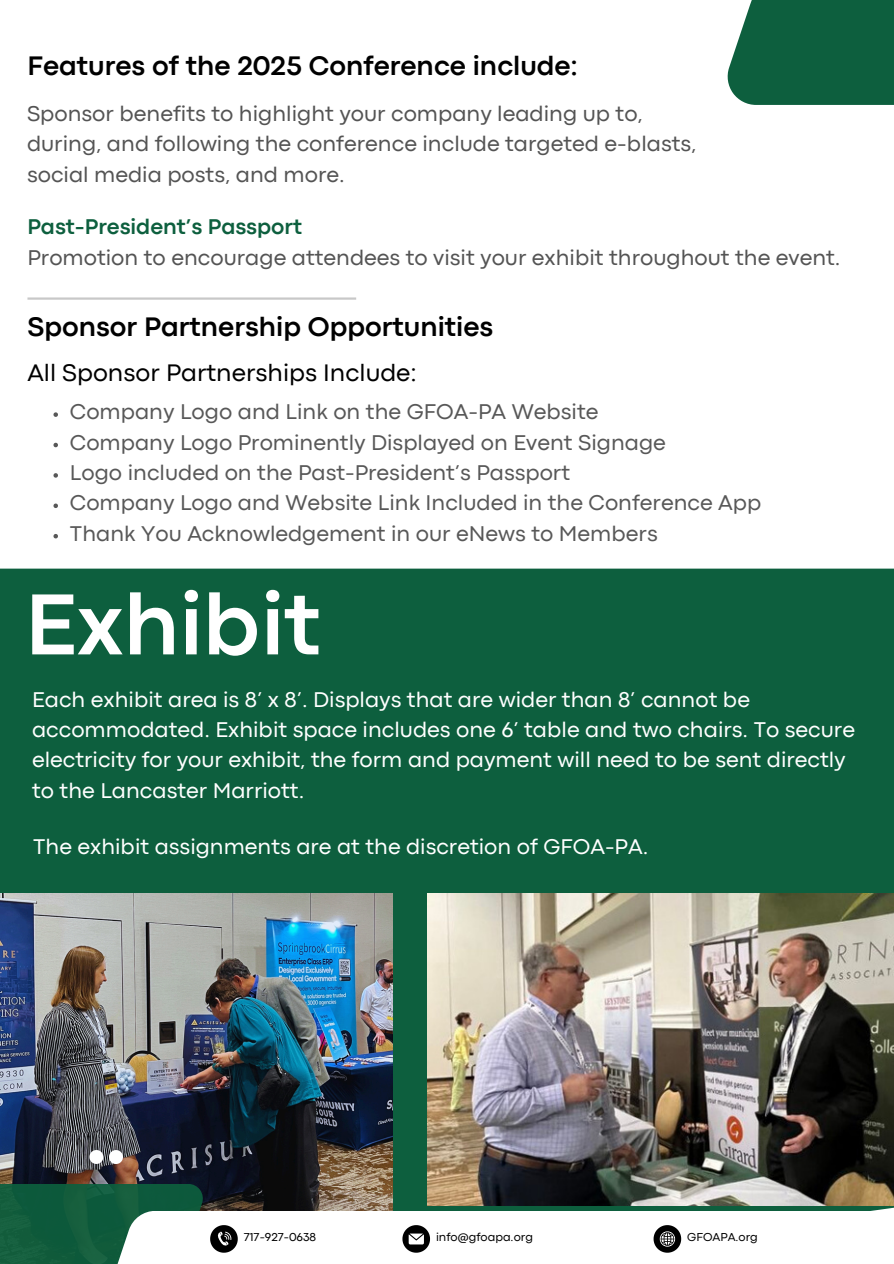
<style>
.page{position:relative;width:894px;height:1264px;background:#fff}
.page>*{position:absolute;margin:0;border:0;box-sizing:border-box;transform-origin:0 0}
.t1{font:700 90.15px "Codec Pro";color:#fff}
.t2{font:700 27.9px "Codec Pro";color:#000}
.t3{font:24.9px "Codec Pro";color:#000}
.t4{font:22.2px/30.3px "Codec Pro";color:#fff}
.t5{font:22.2px/30.3px "Codec Pro";color:#545454}
.t6{font:22.2px "Codec Pro";color:#585858}
.t7{font:12px "Codec Pro";color:#000}
.s1{font-weight:700;color:#0d5f3e}
</style>
<div class="page">
<div style="left:0;top:568px;width:893px;height:642px;background:#0d5f3e"></div>
<img style="left:0;top:893px;width:393px;height:317px">
<div style="left:727px;top:0;width:166px;height:105px;background:#0d5f3e"></div>
<svg style="left:89px;top:1149px;width:14px;height:14px"></svg>
<svg style="left:109px;top:1149px;width:13px;height:14px"></svg>
<div style="left:0;top:1183px;width:203px;height:80px;background:#0d5f3e"></div>
<div style="left:95px;top:1210px;width:798px;height:53px;background:#fff"></div>
<svg style="left:653px;top:1225px;width:28px;height:27px"></svg>
<svg style="left:210px;top:1225px;width:28px;height:27px"></svg>
<svg style="left:402px;top:1225px;width:28px;height:27px"></svg>
<hr style="left:27px;top:297px;width:329px;height:3px;background:#545454">
<img style="left:427px;top:893px;width:466px;height:312px">
<svg style="left:53px;top:412px;width:5px;height:5px"></svg>
<svg style="left:53px;top:443px;width:5px;height:4px"></svg>
<svg style="left:53px;top:473px;width:5px;height:4px"></svg>
<svg style="left:53px;top:503px;width:5px;height:5px"></svg>
<svg style="left:53px;top:534px;width:5px;height:4px"></svg>
<p class="t2" style="left:27px;top:56px;width:552px">Features of the 2025 Conference include:</p>
<p class="t5" style="left:27px;top:100px;width:670px">Sponsor benefits to highlight your company leading up to, during, and following the conference include targeted e-blasts, social media posts, and more.</p>
<h4 class="t5" style="left:27px;top:213px;width:814px"><span class="s1">Past-President’s Passport<br></span>Promotion to encourage attendees to visit your exhibit throughout the event.</h4>
<p class="t2" style="left:27px;top:317px;width:467px">Sponsor Partnership Opportunities</p>
<p class="t3" style="left:27px;top:363px;width:390px">All Sponsor Partnerships Include:</p>
<p class="t6" style="left:70px;top:404px;width:530px">Company Logo and Link on the GFOA-PA Website</p>
<h1 class="t6" style="left:70px;top:434px;width:597px">Company Logo Prominently Displayed on Event Signage</h1>
<h4 class="t6" style="left:70px;top:464px;width:501px">Logo included on the Past-President’s Passport</h4>
<h4 class="t6" style="left:70px;top:495px;width:692px">Company Logo and Website Link Included in the Conference App</h4>
<p class="t6" style="left:70px;top:525px;width:589px">Thank You Acknowledgement in our eNews to Members</p>
<p class="t1" style="left:25px;top:592px;width:297px">Exhibit</p>
<p class="t4" style="left:32px;top:685px;width:824px">Each exhibit area is 8’ x 8’. Displays that are wider than 8’ cannot be accommodated. Exhibit space includes one 6’ table and two chairs. To secure electricity for your exhibit, the form and payment will need to be sent directly to the Lancaster Marriott.</p>
<p class="t4" style="left:33px;top:833px;width:616px">The exhibit assignments are at the discretion of GFOA-PA.</p>
<h2 class="t7" style="left:244px;top:1232px;width:74px">717-927-0638</h2>
<h3 class="t7" style="left:436px;top:1232px;width:98px">info@gfoapa.org</h3>
<p class="t7" style="left:687px;top:1232px;width:72px">GFOAPA.org</p>
</div>
